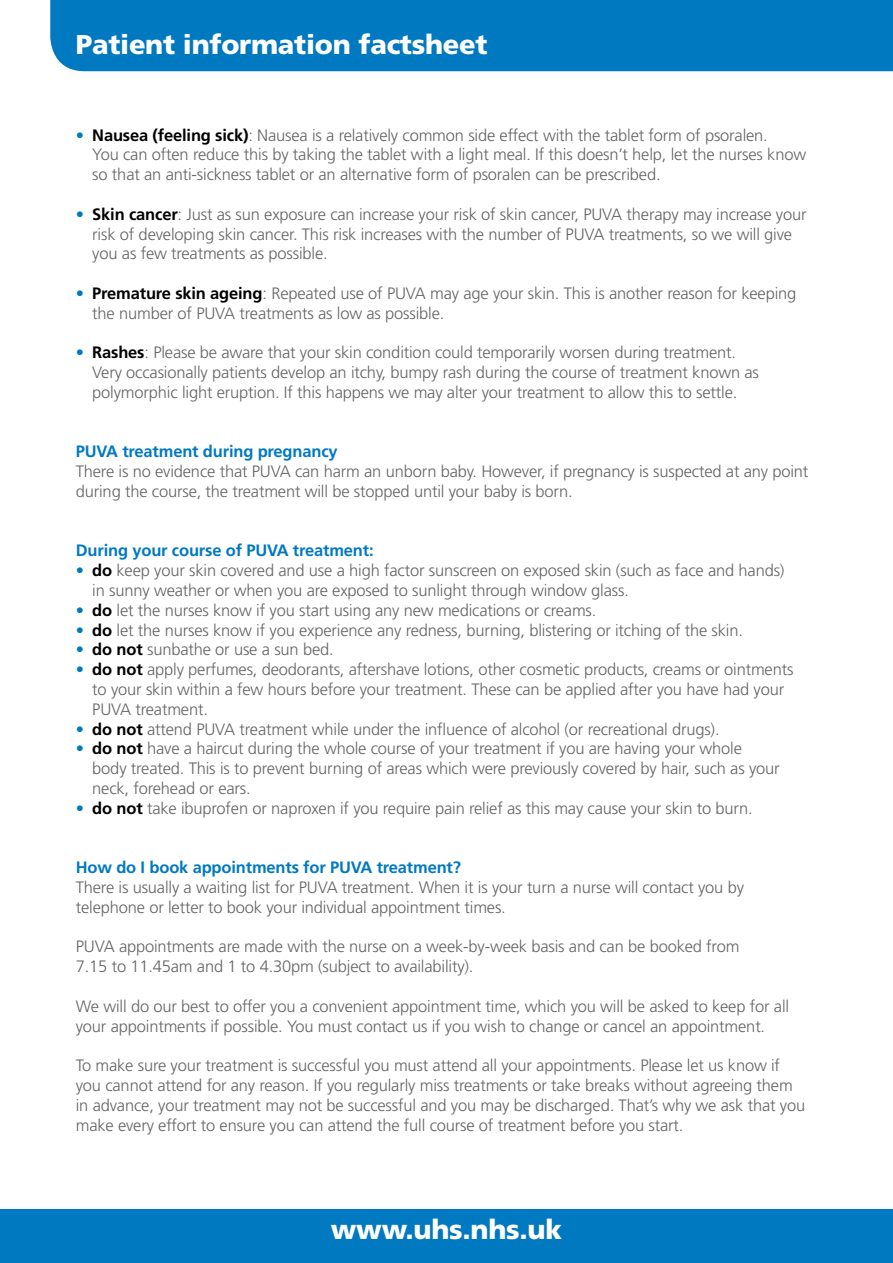
<style>
.page{position:relative;width:893px;height:1263px;background:#fff}
.page>*{position:absolute;margin:0;border:0;box-sizing:border-box;transform-origin:0 0}
.t1{font:900 27.15px "Frutiger";letter-spacing:-.01em;color:#fff}
.t2{font:300 16.5px/19.8px "Frutiger";letter-spacing:-.01em;color:#636466}
.t3{font:700 16.5px "Frutiger";letter-spacing:-.01em;color:#0079c1}
.s1{color:#0079c1}
.s2{font-weight:700;color:#000}
</style>
<div class="page">
<div style="left:50px;top:0;width:843px;height:71px;background:#0079c1"></div>
<div style="left:0;top:1209px;width:893px;height:54px;background:#0079c1"></div>
<h1 class="t1" style="left:76px;top:28px;width:413px">Patient information factsheet</h1>
<p class="t2" style="left:92px;top:125px;width:715px;text-indent:-16px"><span class="s1">•</span> <span class="s2">Nausea (feeling sick)</span>: Nausea is a relatively common side effect with the tablet form of psoralen.<br>You can often reduce this by taking the tablet with a light meal. If this doesn’t help, let the nurses know so that an anti-sickness tablet or an alternative form of psoralen can be prescribed.</p>
<p class="t2" style="left:92px;top:204px;width:716px;text-indent:-16px"><span class="s1">•</span> <span class="s2">Skin cancer</span>: Just as sun exposure can increase your risk of skin cancer, PUVA therapy may increase your risk of developing skin cancer. This risk increases with the number of PUVA treatments, so we will give you as few treatments as possible.</p>
<p class="t2" style="left:92px;top:283px;width:705px;text-indent:-16px"><span class="s1">•</span> <span class="s2">Premature skin ageing</span>: Repeated use of PUVA may age your skin. This is another reason for keeping the number of PUVA treatments as low as possible.</p>
<p class="t2" style="left:92px;top:343px;width:668px;text-indent:-16px"><span class="s1">•</span> <span class="s2">Rashes</span>: Please be aware that your skin condition could temporarily worsen during treatment.<br>Very occasionally patients develop an itchy, bumpy rash during the course of treatment known as polymorphic light eruption. If this happens we may alter your treatment to allow this to settle.</p>
<p class="t3" style="left:76px;top:442px;width:263px">PUVA treatment during pregnancy</p>
<p class="t2" style="left:76px;top:461px;width:734px">There is no evidence that PUVA can harm an unborn baby. However, if pregnancy is suspected at any point during the course, the treatment will be stopped until your baby is born.</p>
<p class="t3" style="left:76px;top:541px;width:299px">During your course of PUVA treatment:</p>
<p class="t2" style="left:92px;top:560px;width:694px;text-indent:-16px"><span class="s1">•</span> <span class="s2">do</span> keep your skin covered and use a high factor sunscreen on exposed skin (such as face and hands) in sunny weather or when you are exposed to sunlight through window glass.</p>
<p class="t2" style="left:76px;top:600px;width:522px"><span class="s1">•</span> <span class="s2">do</span> let the nurses know if you start using any new medications or creams.</p>
<p class="t2" style="left:76px;top:620px;width:669px"><span class="s1">•</span> <span class="s2">do</span> let the nurses know if you experience any redness, burning, blistering or itching of the skin.</p>
<p class="t2" style="left:76px;top:640px;width:259px"><span class="s1">•</span> <span class="s2">do not</span> sunbathe or use a sun bed.</p>
<p class="t2" style="left:92px;top:659px;width:703px;text-indent:-16px"><span class="s1">•</span> <span class="s2">do not</span> apply perfumes, deodorants, aftershave lotions, other cosmetic products, creams or ointments to your skin within a few hours before your treatment. These can be applied after you have had your<br>PUVA treatment.</p>
<p class="t2" style="left:76px;top:719px;width:645px"><span class="s1">•</span> <span class="s2">do not</span> attend PUVA treatment while under the influence of alcohol (or recreational drugs).</p>
<p class="t2" style="left:92px;top:739px;width:689px;text-indent:-16px"><span class="s1">•</span> <span class="s2">do not</span> have a haircut during the whole course of your treatment if you are having your whole body treated. This is to prevent burning of areas which were previously covered by hair, such as your neck, forehead or ears.</p>
<p class="t2" style="left:76px;top:798px;width:679px"><span class="s1">•</span> <span class="s2">do not</span> take ibuprofen or naproxen if you require pain relief as this may cause your skin to burn.</p>
<p class="t3" style="left:76px;top:858px;width:387px">How do I book appointments for PUVA treatment?</p>
<p class="t2" style="left:76px;top:877px;width:670px">There is usually a waiting list for PUVA treatment. When it is your turn a nurse will contact you by telephone or letter to book your individual appointment times.</p>
<p class="t2" style="left:76px;top:937px;width:665px">PUVA appointments are made with the nurse on a week-by-week basis and can be booked from<br>7.15 to 11.45am and 1 to 4.30pm (subject to availability).</p>
<p class="t2" style="left:76px;top:996px;width:715px">We will do our best to offer you a convenient appointment time, which you will be asked to keep for all your appointments if possible. You must contact us if you wish to change or cancel an appointment.</p>
<p class="t2" style="left:76px;top:1055px;width:731px">To make sure your treatment is successful you must attend all your appointments. Please let us know if you cannot attend for any reason. If you regularly miss treatments or take breaks without agreeing them in advance, your treatment may not be successful and you may be discharged. That’s why we ask that you make every effort to ensure you can attend the full course of treatment before you start.</p>
<h1 class="t1" style="left:331px;top:1213px;width:233px">www.uhs.nhs.uk</h1>
</div>
